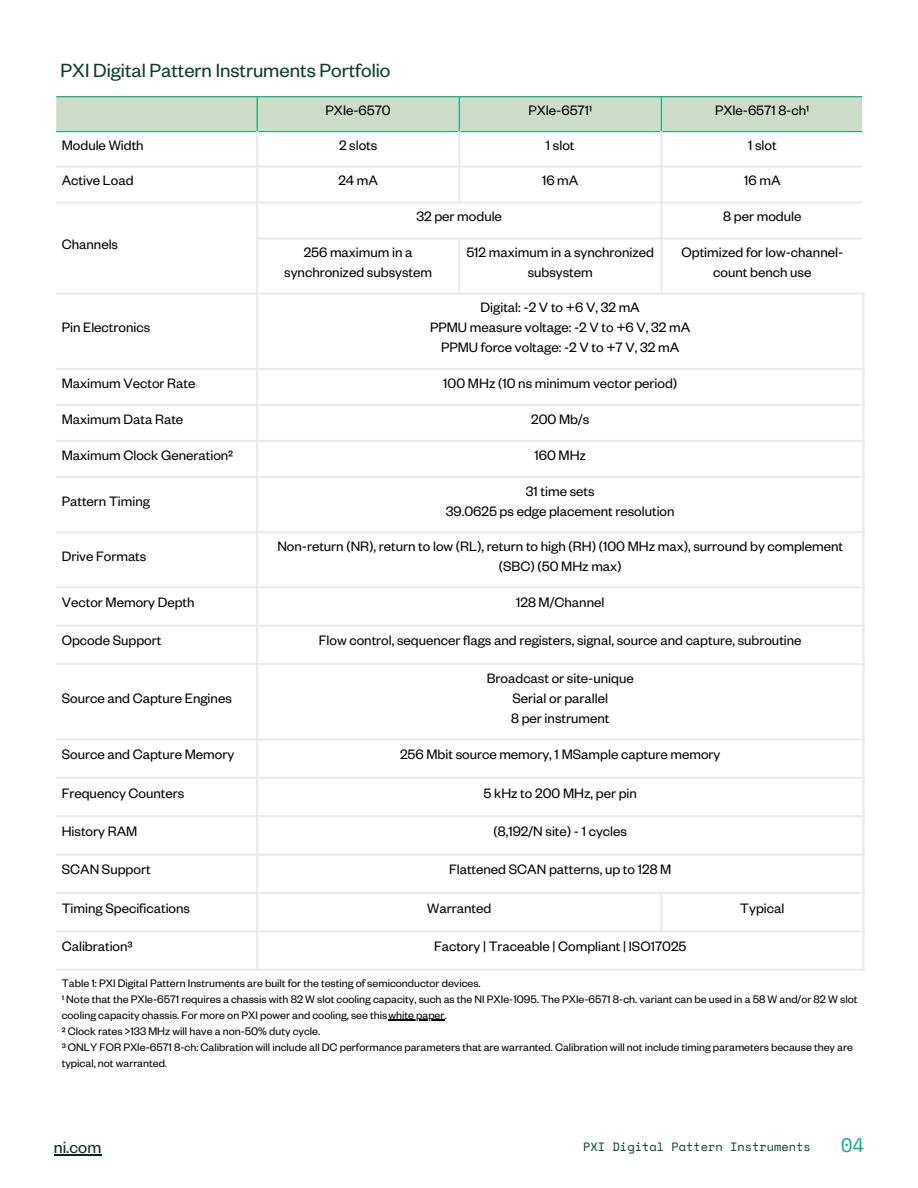
<style>
.page{position:relative;width:918px;height:1188px;background:#fff}
.page>*{position:absolute;margin:0;border:0;box-sizing:border-box;transform-origin:0 0}
.t1{font:21px "Founders Grotesk";color:#044123}
.t2{font:19.5px "Space Mono";color:#03b585}
.t3{font:18px "Founders Grotesk";color:#0a2b25}
.t4{font:15px/20px "Founders Grotesk";color:#000;text-align:center}
.t5{font:12px/16px "Founders Grotesk";color:#000}
.t6{font:12px "Space Mono";color:#044123}
</style>
<div class="page">
<div style="left:56px;top:97px;width:806px;height:34px;background:#ccdcc8"></div>
<hr style="left:388px;top:1020px;width:56px;height:1px;background:#000">
<hr style="left:257px;top:97px;width:1px;height:34px;background:#03b585">
<hr style="left:459px;top:97px;width:1px;height:34px;background:#03b585">
<hr style="left:661px;top:97px;width:1px;height:34px;background:#03b585">
<hr style="left:56px;top:96px;width:806px;height:1px;background:#03b585">
<hr style="left:56px;top:131px;width:806px;height:1px;background:#03b585">
<hr style="left:256px;top:131px;width:2px;height:838px;background:#edecec">
<hr style="left:458px;top:131px;width:2px;height:70px;background:#edecec">
<hr style="left:458px;top:240px;width:2px;height:52px;background:#edecec">
<hr style="left:660px;top:131px;width:2px;height:161px;background:#edecec">
<hr style="left:660px;top:894px;width:2px;height:36px;background:#edecec">
<hr style="left:862px;top:295px;width:3px;height:674px;background:#edecec">
<hr style="left:56px;top:165px;width:806px;height:3px;background:#edecec">
<hr style="left:56px;top:201px;width:806px;height:3px;background:#edecec">
<hr style="left:256px;top:237px;width:606px;height:3px;background:#edecec">
<hr style="left:56px;top:292px;width:809px;height:3px;background:#edecec">
<hr style="left:56px;top:368px;width:809px;height:2px;background:#edecec">
<hr style="left:56px;top:404px;width:809px;height:2px;background:#edecec">
<hr style="left:56px;top:440px;width:809px;height:2px;background:#edecec">
<hr style="left:56px;top:476px;width:809px;height:2px;background:#edecec">
<hr style="left:56px;top:531px;width:809px;height:2px;background:#edecec">
<hr style="left:56px;top:586px;width:809px;height:2px;background:#edecec">
<hr style="left:56px;top:625px;width:809px;height:2px;background:#edecec">
<hr style="left:56px;top:663px;width:809px;height:2px;background:#edecec">
<hr style="left:56px;top:738px;width:809px;height:3px;background:#edecec">
<hr style="left:56px;top:777px;width:809px;height:2px;background:#edecec">
<hr style="left:56px;top:815px;width:809px;height:2px;background:#edecec">
<hr style="left:56px;top:853px;width:809px;height:3px;background:#edecec">
<hr style="left:56px;top:892px;width:809px;height:2px;background:#edecec">
<hr style="left:56px;top:930px;width:809px;height:2px;background:#edecec">
<hr style="left:56px;top:969px;width:809px;height:2px;background:#edecec">
<hr style="left:54px;top:1154px;width:47px;height:1px;background:#0a2b25">
<p class="t1" style="left:61px;top:63px;width:331px">PXI Digital Pattern Instruments Portfolio</p>
<p class="t4" style="left:326px;top:103px;width:67px">PXIe-6570</p>
<p class="t4" style="left:528px;top:103px;width:65px">PXIe-6571¹</p>
<p class="t4" style="left:715px;top:103px;width:96px">PXIe-6571 8-ch¹</p>
<p class="t4" style="left:62px;top:138px;width:83px">Module Width</p>
<p class="t4" style="left:339px;top:138px;width:40px">2 slots</p>
<p class="t4" style="left:546px;top:138px;width:30px">1 slot</p>
<p class="t4" style="left:748px;top:138px;width:30px">1 slot</p>
<p class="t4" style="left:62px;top:173px;width:73px">Active Load</p>
<p class="t4" style="left:338px;top:173px;width:41px">24 mA</p>
<p class="t4" style="left:542px;top:173px;width:38px">16 mA</p>
<p class="t4" style="left:744px;top:173px;width:38px">16 mA</p>
<p class="t4" style="left:62px;top:237px;width:58px">Channels</p>
<p class="t4" style="left:62px;top:320px;width:90px">Pin Electronics</p>
<p class="t4" style="left:416px;top:209px;width:87px">32 per module</p>
<p class="t4" style="left:723px;top:209px;width:80px">8 per module</p>
<p class="t4" style="left:284px;top:245px;width:149px">256 maximum in a synchronized subsystem</p>
<p class="t4" style="left:466px;top:245px;width:189px">512 maximum in a synchronized subsystem</p>
<p class="t4" style="left:682px;top:245px;width:163px">Optimized for low-channel&shy;count bench use</p>
<p class="t4" style="left:481px;top:300px;width:161px">Digital: -2 V to +6 V, 32 mA</p>
<p class="t4" style="left:430px;top:320px;width:262px">PPMU measure voltage: -2 V to +6 V, 32 mA</p>
<p class="t4" style="left:441px;top:340px;width:240px">PPMU force voltage: -2 V to +7 V, 32 mA</p>
<p class="t4" style="left:62px;top:376px;width:135px">Maximum Vector Rate</p>
<p class="t4" style="left:443px;top:376px;width:235px">100 MHz (10 ns minimum vector period)</p>
<p class="t4" style="left:62px;top:412px;width:123px">Maximum Data Rate</p>
<p class="t4" style="left:531px;top:412px;width:60px">200 Mb/s</p>
<p class="t4" style="left:62px;top:448px;width:173px">Maximum Clock Generation²</p>
<p class="t4" style="left:535px;top:448px;width:53px">160 MHz</p>
<p class="t4" style="left:62px;top:494px;width:90px">Pattern Timing</p>
<p class="t4" style="left:526px;top:484px;width:70px">31 time sets</p>
<p class="t4" style="left:446px;top:504px;width:230px">39.0625 ps edge placement resolution</p>
<p class="t4" style="left:62px;top:549px;width:86px">Drive Formats</p>
<p class="t4" style="left:277px;top:539px;width:567px">Non-return (NR), return to low (RL), return to high (RH) (100 MHz max), surround by complement (SBC) (50 MHz max)</p>
<p class="t4" style="left:62px;top:595px;width:134px">Vector Memory Depth</p>
<p class="t4" style="left:516px;top:595px;width:90px">128 M/Channel</p>
<p class="t4" style="left:62px;top:634px;width:101px">Opcode Support</p>
<p class="t4" style="left:319px;top:634px;width:484px">Flow control, sequencer flags and registers, signal, source and capture, subroutine</p>
<p class="t4" style="left:62px;top:691px;width:172px">Source and Capture Engines</p>
<p class="t4" style="left:487px;top:671px;width:148px">Broadcast or site-unique</p>
<p class="t4" style="left:513px;top:691px;width:97px">Serial or parallel</p>
<p class="t4" style="left:511px;top:711px;width:100px">8 per instrument</p>
<p class="t4" style="left:62px;top:747px;width:174px">Source and Capture Memory</p>
<p class="t4" style="left:400px;top:747px;width:322px">256 Mbit source memory, 1 MSample capture memory</p>
<p class="t4" style="left:62px;top:786px;width:124px">Frequency Counters</p>
<p class="t4" style="left:484px;top:786px;width:155px">5 kHz to 200 MHz, per pin</p>
<p class="t4" style="left:62px;top:824px;width:77px">History RAM</p>
<p class="t4" style="left:494px;top:824px;width:135px">(8,192/N site) - 1 cycles</p>
<p class="t4" style="left:62px;top:862px;width:90px">SCAN Support</p>
<p class="t4" style="left:449px;top:862px;width:224px">Flattened SCAN patterns, up to 128 M</p>
<p class="t4" style="left:62px;top:901px;width:130px">Timing Specifications</p>
<p class="t4" style="left:427px;top:901px;width:66px">Warranted</p>
<p class="t4" style="left:740px;top:901px;width:46px">Typical</p>
<p class="t4" style="left:62px;top:939px;width:72px">Calibration³</p>
<p class="t4" style="left:434px;top:939px;width:254px">Factory | Traceable | Compliant | ISO17025</p>
<p class="t5" style="left:62px;top:977px;width:421px">Table 1: PXI Digital Pattern Instruments are built for the testing of semiconductor devices.</p>
<p class="t5" style="left:62px;top:993px;width:797px">¹ Note that the PXIe-6571 requires a chassis with 82 W slot cooling capacity, such as the NI PXIe-1095. The PXIe-6571 8-ch. variant can be used in a 58 W and/or 82 W slot cooling capacity chassis. For more on PXI power and cooling, see thiswhite paper.</p>
<p class="t5" style="left:62px;top:1025px;width:260px">² Clock rates &gt;133 MHz will have a non-50% duty cycle.</p>
<p class="t5" style="left:62px;top:1041px;width:793px">³ ONLY FOR PXIe-6571 8-ch: Calibration will include all DC performance parameters that are warranted. Calibration will not include timing parameters because they are typical, not warranted.</p>
<p class="t3" style="left:54px;top:1142px;width:49px">ni.com</p>
<h1 class="t6" style="left:583px;top:1138px;width:229px">PXI Digital Pattern Instruments</h1>
<p class="t2" style="left:841px;top:1130px;width:25px">04</p>
</div>
